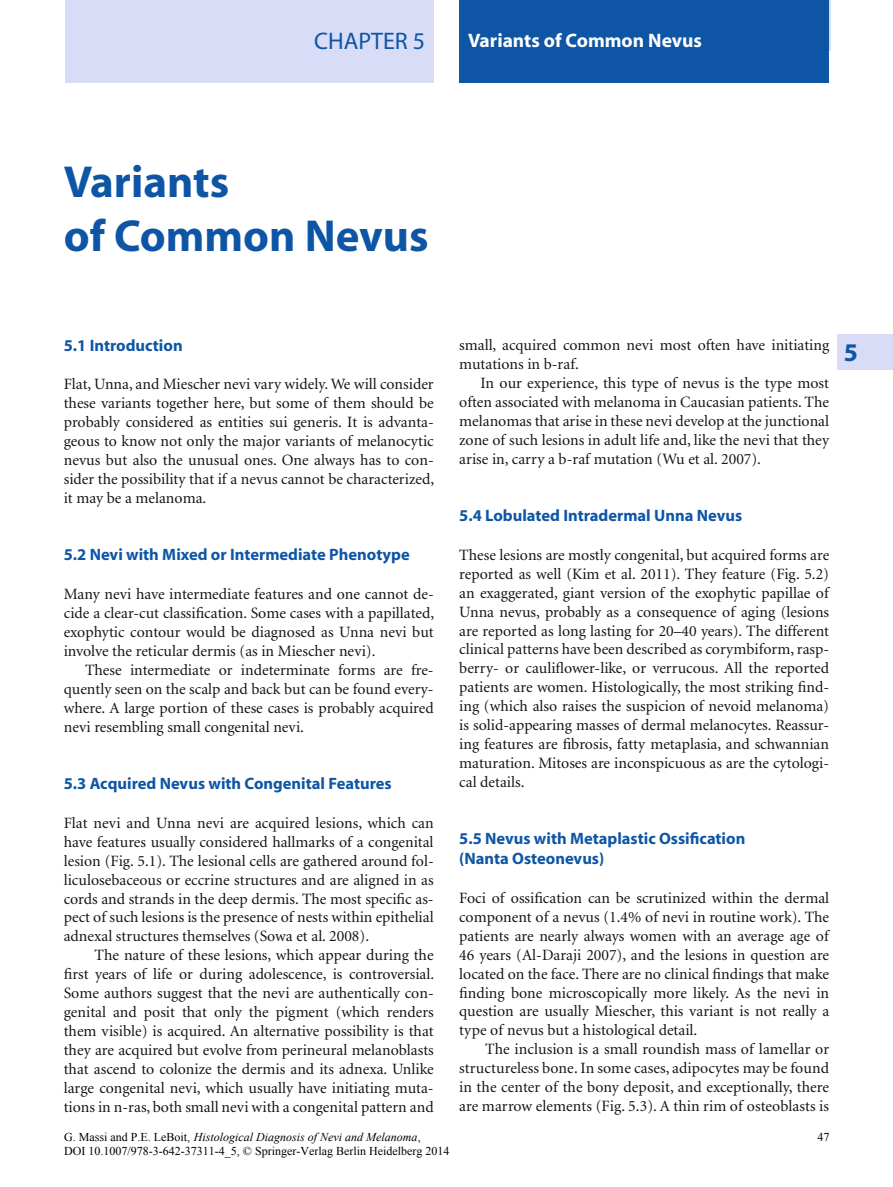
<style>
.page{position:relative;width:893px;height:1187px;background:#fff}
.page>*{position:absolute;margin:0;border:0;box-sizing:border-box;transform-origin:0 0}
.t1{font:700 45px/54px "Myriad";color:#0e56a5}
.t2{font:24px "Myriad";color:#0e56a5}
.t3{font:700 19.5px "Myriad";color:#fff}
.t4{font:700 16.5px/19.8px "Myriad";color:#0e56a5}
.t5{font:15.75px/18.9px "Minion";color:#131413;text-align:justify}
.t6{font:12px "Times New Roman";color:#000}
.t7{font:12px "Times New Roman cursiva";color:#000}
.s1{font-family:"Times New Roman"}
</style>
<div class="page">
<div style="left:459px;top:0;width:370px;height:83px;background:#0e56a5"></div>
<div style="left:837px;top:334px;width:56px;height:36px;background:#d8dcf6"></div>
<div style="left:65px;top:0;width:369px;height:83px;background:#d8dcf6"></div>
<h2 class="t2" style="left:314px;top:32px;width:113px">CHAPTER 5</h2>
<p class="t3" style="left:468px;top:33px;width:235px">Variants of Common Nevus</p>
<h1 class="t1" style="left:64px;top:158px;width:366px">Variants<br>of Common Nevus</h1>
<p class="t4" style="left:64px;top:336px;width:120px">5.1 Introduction</p>
<p class="t5" style="left:64px;top:376px;width:372px">Flat, Unna, and Miescher nevi vary widely. We will consider these variants together here, but some of them should be probably considered as entities sui generis. It is advanta&shy;geous to know not only the major variants of melanocytic nevus but also the unusual ones. One always has to con&shy;sider the possibility that if a nevus cannot be characterized, it may be a melanoma.</p>
<p class="t4" style="left:64px;top:546px;width:347px">5.2 Nevi with Mixed or Intermediate Phenotype</p>
<p class="t5" style="left:64px;top:586px;width:372px">Many nevi have intermediate features and one cannot de&shy;cide a clear-cut classification. Some cases with a papillated, exophytic contour would be diagnosed as Unna nevi but involve the reticular dermis (as in Miescher nevi).</p>
<p class="t5" style="left:64px;top:661px;width:371px;text-indent:21px">These intermediate or indeterminate forms are fre&shy;quently seen on the scalp and back but can be found every&shy;where. A large portion of these cases is probably acquired nevi resembling small congenital nevi.</p>
<p class="t4" style="left:64px;top:775px;width:329px">5.3 Acquired Nevus with Congenital Features</p>
<p class="t5" style="left:64px;top:814px;width:371px">Flat nevi and Unna nevi are acquired lesions, which can have features usually considered hallmarks of a congenital lesion (Fig. 5.1). The lesional cells are gathered around fol&shy;liculosebaceous or eccrine structures and are aligned in as cords and strands in the deep dermis. The most specific as&shy;pect of such lesions is the presence of nests within epithelial adnexal structures themselves (Sowa et al. 2008).</p>
<p class="t5" style="left:64px;top:947px;width:372px;text-indent:31px">The nature of these lesions, which appear during the first years of life or during adolescence, is controversial.<br>Some authors suggest that the nevi are authentically con&shy;genital and posit that only the pigment (which renders them visible) is acquired. An alternative possibility is that they are acquired but evolve from perineural melanoblasts that ascend to colonize the dermis and its adnexa. Unlike large congenital nevi, which usually have initiating muta&shy;tions in n-ras, both small nevi with a congenital pattern and</p>
<p class="t5" style="left:459px;top:337px;width:371px">small, acquired common nevi most often have initiating mutations in b-raf.</p>
<p class="t5" style="left:459px;top:374px;width:371px;text-indent:21px">In our experience, this type of nevus is the type most often associated with melanoma in Caucasian patients. The melanomas that arise in these nevi develop at the junctional zone of such lesions in adult life and, like the nevi that they arise in, carry a b-raf mutation (Wu et al. 2007).</p>
<p class="t4" style="left:459px;top:507px;width:284px">5.4 Lobulated Intradermal Unna Nevus</p>
<p class="t5" style="left:459px;top:546px;width:372px">These lesions are mostly congenital, but acquired forms are reported as well (Kim et al. 2011). They feature (Fig. 5.2) an exaggerated, giant version of the exophytic papillae of Unna nevus, probably as a consequence of aging (lesions are reported as long lasting for 20–40 years). The different clinical patterns have been described as corymbiform, rasp&shy;berry- or cauliflower-like, or verrucous. All the reported patients are women. Histologically, the most striking find&shy;ing (which also raises the suspicion of nevoid melanoma) is solid-appearing masses of dermal melanocytes. Reassur&shy;ing features are fibrosis, fatty metaplasia, and schwannian maturation. Mitoses are inconspicuous as are the cytologi&shy;cal details.</p>
<p class="t4" style="left:459px;top:830px;width:288px">5.5 Nevus with Metaplastic Ossification (Nanta Osteonevus)</p>
<p class="t5" style="left:459px;top:889px;width:371px">Foci of ossification can be scrutinized within the dermal component of a nevus (1.4% of nevi in routine work). The patients are nearly always women with an average age of 46 years (Al-Daraji 2007), and the lesions in question are located on the face. There are no clinical findings that make finding bone microscopically more likely. As the nevi in question are usually Miescher, this variant is not really a type of nevus but a histological detail.</p>
<p class="t5" style="left:459px;top:1040px;width:371px;text-indent:26px">The inclusion is a small roundish mass of lamellar or structureless bone. In some cases, adipocytes may be found in the center of the bony deposit, and exceptionally, there are marrow elements (Fig. 5.3). A thin rim of osteoblasts is</p>
<p class="t7" style="left:64px;top:1130px;width:358px"><span class="s1">G. Massi and P.E. LeBoit,</span> Histological Diagnosis of Nevi and Melanoma<span class="s1">,</span></p>
<p class="t6" style="left:818px;top:1130px;width:13px">47</p>
<p class="t6" style="left:64px;top:1144px;width:387px">DOI 10.1007/978-3-642-37311-4_5, © Springer-Verlag Berlin Heidelberg 2014</p>
</div>
